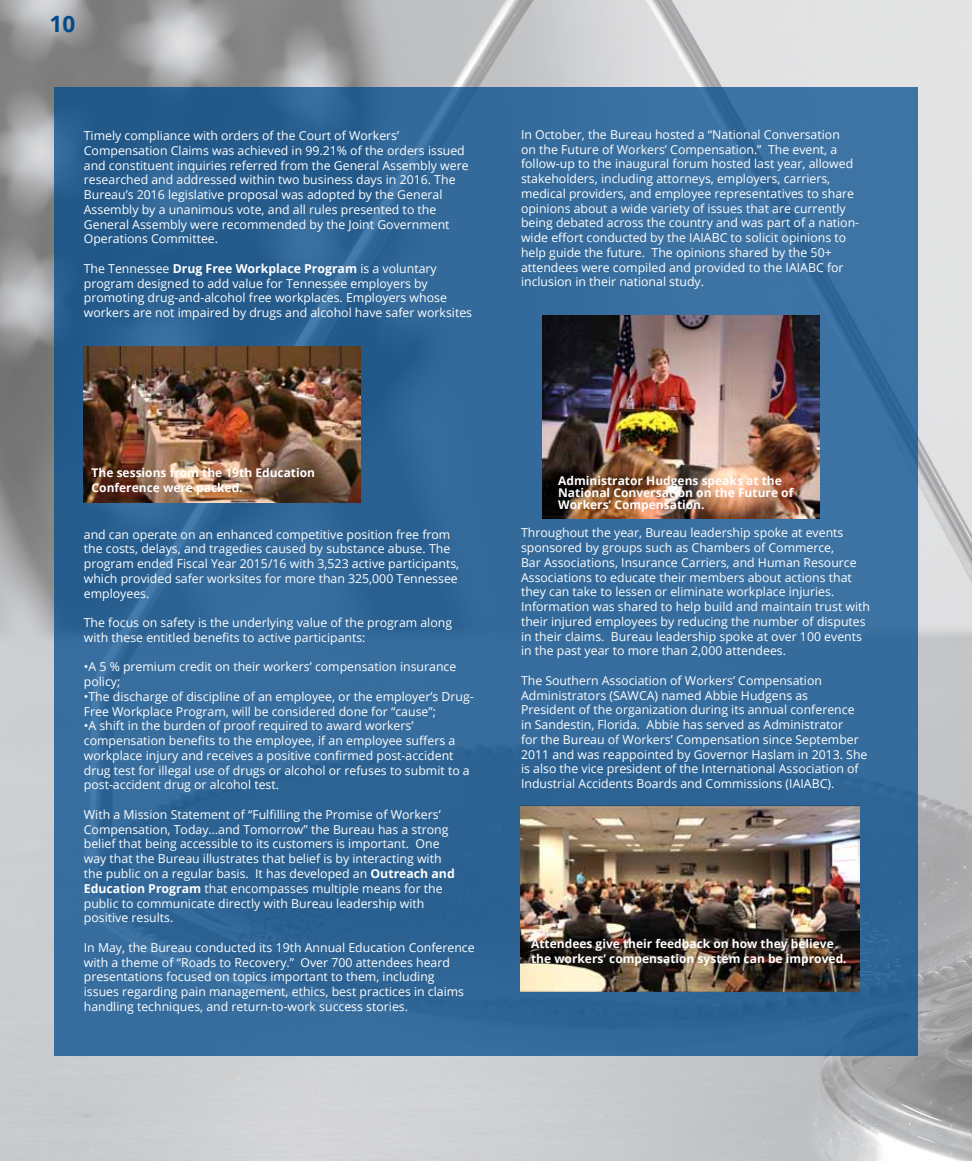
<style>
.page{position:relative;width:972px;height:1161px;background:#fff}
.page>*{position:absolute;margin:0;border:0;box-sizing:border-box;transform-origin:0 0}
.t1{font:700 22.5px "Open Sans";color:#004b8d}
.t2{font:12.3px/14.7px "Open Sans";color:#fff}
.t3{font:700 12px/14.4px "Open Sans";color:#fff}
.s1{font-weight:700}
</style>
<div class="page">
<img style="left:0;top:0;width:972px;height:1161px">
<div style="left:54px;top:88px;width:864px;height:968px;background:linear-gradient(to right,#2c6393,#386fa0)"></div>
<img style="left:84px;top:347px;width:276px;height:155px">
<img style="left:543px;top:316px;width:276px;height:203px">
<img style="left:521px;top:805px;width:338px;height:187px">
<h1 class="t1" style="left:50px;top:8px;width:27px">10</h1>
<p class="t2" style="left:84px;top:128px;width:386px">Timely compliance with orders of the Court of Workers’ Compensation Claims was achieved in 99.21% of the orders issued and constituent inquiries referred from the General Assembly were researched and addressed within two business days in 2016. The Bureau’s 2016 legislative proposal was adopted by the General Assembly by a unanimous vote, and all rules presented to the General Assembly were recommended by the Joint Government Operations Committee.</p>
<p class="t2" style="left:84px;top:261px;width:390px">The Tennessee <span class="s1">Drug Free Workplace Program</span> is a voluntary program designed to add value for Tennessee employers by promoting drug-and-alcohol free workplaces. Employers whose workers are not impaired by drugs and alcohol have safer worksites</p>
<p class="t2" style="left:521px;top:127px;width:340px">In October, the Bureau hosted a “National Conversation<br>on the Future of Workers’ Compensation.” The event, a follow-up to the inaugural forum hosted last year, allowed stakeholders, including attorneys, employers, carriers, medical providers, and employee representatives to share opinions about a wide variety of issues that are currently being debated across the country and was part of a nation&shy;wide effort conducted by the IAIABC to solicit opinions to help guide the future. The opinions shared by the 50+ attendees were compiled and provided to the IAIABC for inclusion in their national study.</p>
<p class="t3" style="left:92px;top:465px;width:225px">The sessions from the 19th Education<br>Conference were packed.</p>
<p class="t3" style="left:558px;top:474px;width:237px;line-height:12px">Administrator Hudgens speaks at the<br>National Conversation on the Future of<br>Workers’ Compensation.</p>
<p class="t2" style="left:84px;top:526px;width:377px">and can operate on an enhanced competitive position free from the costs, delays, and tragedies caused by substance abuse. The program ended Fiscal Year 2015/16 with 3,523 active participants, which provided safer worksites for more than 325,000 Tennessee employees.</p>
<p class="t2" style="left:84px;top:615px;width:370px">The focus on safety is the underlying value of the program along with these entitled benefits to active participants:</p>
<p class="t2" style="left:84px;top:659px;width:374px">•A 5 % premium credit on their workers’ compensation insurance policy;</p>
<p class="t2" style="left:84px;top:689px;width:391px">•The discharge of discipline of an employee, or the employer’s Drug-<br>Free Workplace Program, will be considered done for “cause”;</p>
<p class="t2" style="left:84px;top:718px;width:387px">•A shift in the burden of proof required to award workers’ compensation benefits to the employee, if an employee suffers a workplace injury and receives a positive confirmed post-accident drug test for illegal use of drugs or alcohol or refuses to submit to a post-accident drug or alcohol test.</p>
<p class="t2" style="left:84px;top:807px;width:373px">With a Mission Statement of “Fulfilling the Promise of Workers’ Compensation, Today…and Tomorrow” the Bureau has a strong belief that being accessible to its customers is important. One way that the Bureau illustrates that belief is by interacting with the public on a regular basis. It has developed an <span class="s1">Outreach and Education Program</span> that encompasses multiple means for the public to communicate directly with Bureau leadership with positive results.</p>
<p class="t2" style="left:84px;top:940px;width:392px">In May, the Bureau conducted its 19th Annual Education Conference with a theme of “Roads to Recovery.” Over 700 attendees heard presentations focused on topics important to them, including<br>issues regarding pain management, ethics, best practices in claims handling techniques, and return-to-work success stories.</p>
<p class="t2" style="left:521px;top:525px;width:351px">Throughout the year, Bureau leadership spoke at events sponsored by groups such as Chambers of Commerce,<br>Bar Associations, Insurance Carriers, and Human Resource Associations to educate their members about actions that they can take to lessen or eliminate workplace injuries.<br>Information was shared to help build and maintain trust with their injured employees by reducing the number of disputes in their claims. Bureau leadership spoke at over 100 events in the past year to more than 2,000 attendees.</p>
<p class="t2" style="left:521px;top:673px;width:348px">The Southern Association of Workers’ Compensation Administrators (SAWCA) named Abbie Hudgens as<br>President of the organization during its annual conference in Sandestin, Florida. Abbie has served as Administrator<br>for the Bureau of Workers’ Compensation since September 2011 and was reappointed by Governor Haslam in 2013. She is also the vice president of the International Association of Industrial Accidents Boards and Commissions (IAIABC).</p>
<p class="t3" style="left:531px;top:937px;width:317px">Attendees give their feedback on how they believe the workers’ compensation system can be improved.</p>
</div>
